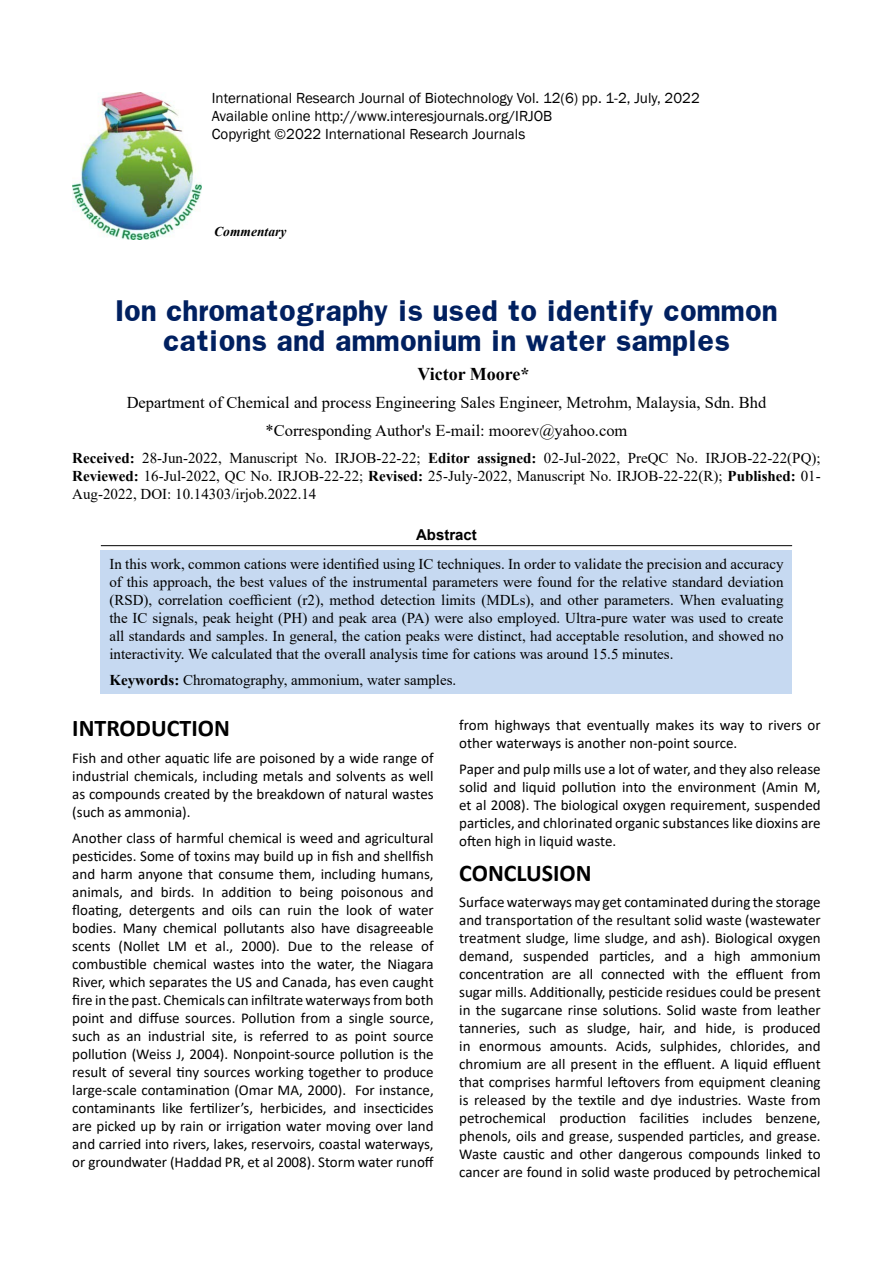
<style>
.page{position:relative;width:893px;height:1263px;background:#fff}
.page>*{position:absolute;margin:0;border:0;box-sizing:border-box;transform-origin:0 0}
.t1{font:700 25.5px/30px "Franklin";color:#002060;text-align:center}
.t2{font:700 24px "Calibri";color:#000}
.t3{font:700 18px "Times New Roman";color:#000}
.t4{font:16.5px/28.3px "Times New Roman";color:#000;text-align:center}
.t5{font:15px/18px "Calibri";color:#000;text-align:justify}
.t6{font:15px/18px "Times New Roman";color:#000;text-align:justify}
.t7{font:15px/18px "Franklin Gothic";color:#000}
.t8{font:700 15px "Arial";color:#000}
.t9{font:italic 700 13.5px "Times New Roman";color:#000101}
.s1{font-weight:700}
</style>
<div class="page">
<img style="left:72px;top:93px;width:129px;height:147px">
<hr style="left:101px;top:545px;width:691px;height:1px;background:#000">
<div style="left:101px;top:550px;width:691px;height:144px;background:#c6d9f1"></div>
<p class="t7" style="left:212px;top:90px;width:489px">International Research Journal of Biotechnology Vol. 12(6) pp. 1-2, July, 2022<br>Available online http://www.interesjournals.org/IRJOB<br>Copyright ©2022 International Research Journals</p>
<p class="t9" style="left:214px;top:222px;width:74px">Commentary</p>
<h1 class="t1" style="left:116px;top:296px;width:663px">Ion chromatography is used to identify common cations and ammonium in water samples</h1>
<p class="t3" style="left:417px;top:361px;width:114px">Victor Moore*</p>
<p class="t4" style="left:127px;top:388px;width:641px">Department of Chemical and process Engineering Sales Engineer, Metrohm, Malaysia, Sdn. Bhd *Corresponding Author's E-mail: moorev@yahoo.com</p>
<p class="t6" style="left:72px;top:448px;width:750px"><span class="s1">Received:</span> 28-Jun-2022, Manuscript No. IRJOB-22-22; <span class="s1">Editor assigned:</span> 02-Jul-2022, PreQC No. IRJOB-22-22(PQ); <span class="s1">Reviewed:</span> 16-Jul-2022, QC No. IRJOB-22-22; <span class="s1">Revised:</span> 25-July-2022, Manuscript No. IRJOB-22-22(R); <span class="s1">Published:</span> 01- Aug-2022, DOI: 10.14303/irjob.2022.14</p>
<p class="t8" style="left:416px;top:524px;width:62px">Abstract</p>
<p class="t6" style="left:109px;top:554px;width:676px">In this work, common cations were identified using IC techniques. In order to validate the precision and accuracy of this approach, the best values of the instrumental parameters were found for the relative standard deviation (RSD), correlation coefficient (r2), method detection limits (MDLs), and other parameters. When evaluating the IC signals, peak height (PH) and peak area (PA) were also employed. Ultra-pure water was used to create all standards and samples. In general, the cation peaks were distinct, had acceptable resolution, and showed no interactivity. We calculated that the overall analysis time for cations was around 15.5 minutes.</p>
<p class="t6" style="left:109px;top:671px;width:348px"><span class="s1">Keywords:</span> Chromatography, ammonium, water samples.</p>
<h2 class="t2" style="left:72px;top:711px;width:159px">INTRODUCTION</h2>
<p class="t5" style="left:72px;top:748px;width:363px">Fish and other aquatic life are poisoned by a wide range of industrial chemicals, including metals and solvents as well as compounds created by the breakdown of natural wastes (such as ammonia).</p>
<p class="t5" style="left:72px;top:829px;width:363px">Another class of harmful chemical is weed and agricultural pesticides. Some of toxins may build up in fish and shellfish and harm anyone that consume them, including humans, animals, and birds. In addition to being poisonous and floating, detergents and oils can ruin the look of water bodies. Many chemical pollutants also have disagreeable scents (Nollet LM et al., 2000). Due to the release of combustible chemical wastes into the water, the Niagara River, which separates the US and Canada, has even caught fire in the past. Chemicals can infiltrate waterways from both point and diffuse sources. Pollution from a single source, such as an industrial site, is referred to as point source pollution (Weiss J, 2004). Nonpoint-source pollution is the result of several tiny sources working together to produce large-scale contamination (Omar MA, 2000). For instance, contaminants like fertilizer’s, herbicides, and insecticides are picked up by rain or irrigation water moving over land and carried into rivers, lakes, reservoirs, coastal waterways, or groundwater (Haddad PR, et al 2008). Storm water runoff</p>
<p class="t5" style="left:459px;top:715px;width:363px">from highways that eventually makes its way to rivers or other waterways is another non-point source.</p>
<p class="t5" style="left:459px;top:760px;width:363px">Paper and pulp mills use a lot of water, and they also release solid and liquid pollution into the environment (Amin M, et al 2008). The biological oxygen requirement, suspended particles, and chlorinated organic substances like dioxins are often high in liquid waste.</p>
<h2 class="t2" style="left:459px;top:856px;width:134px">CONCLUSION</h2>
<p class="t5" style="left:459px;top:893px;width:363px">Surface waterways may get contaminated during the storage and transportation of the resultant solid waste (wastewater treatment sludge, lime sludge, and ash). Biological oxygen demand, suspended particles, and a high ammonium concentration are all connected with the effluent from sugar mills. Additionally, pesticide residues could be present in the sugarcane rinse solutions. Solid waste from leather tanneries, such as sludge, hair, and hide, is produced in enormous amounts. Acids, sulphides, chlorides, and chromium are all present in the effluent. A liquid effluent that comprises harmful leftovers from equipment cleaning is released by the textile and dye industries. Waste from petrochemical production facilities includes benzene, phenols, oils and grease, suspended particles, and grease.<br>Waste caustic and other dangerous compounds linked to cancer are found in solid waste produced by petrochemical</p>
</div>
